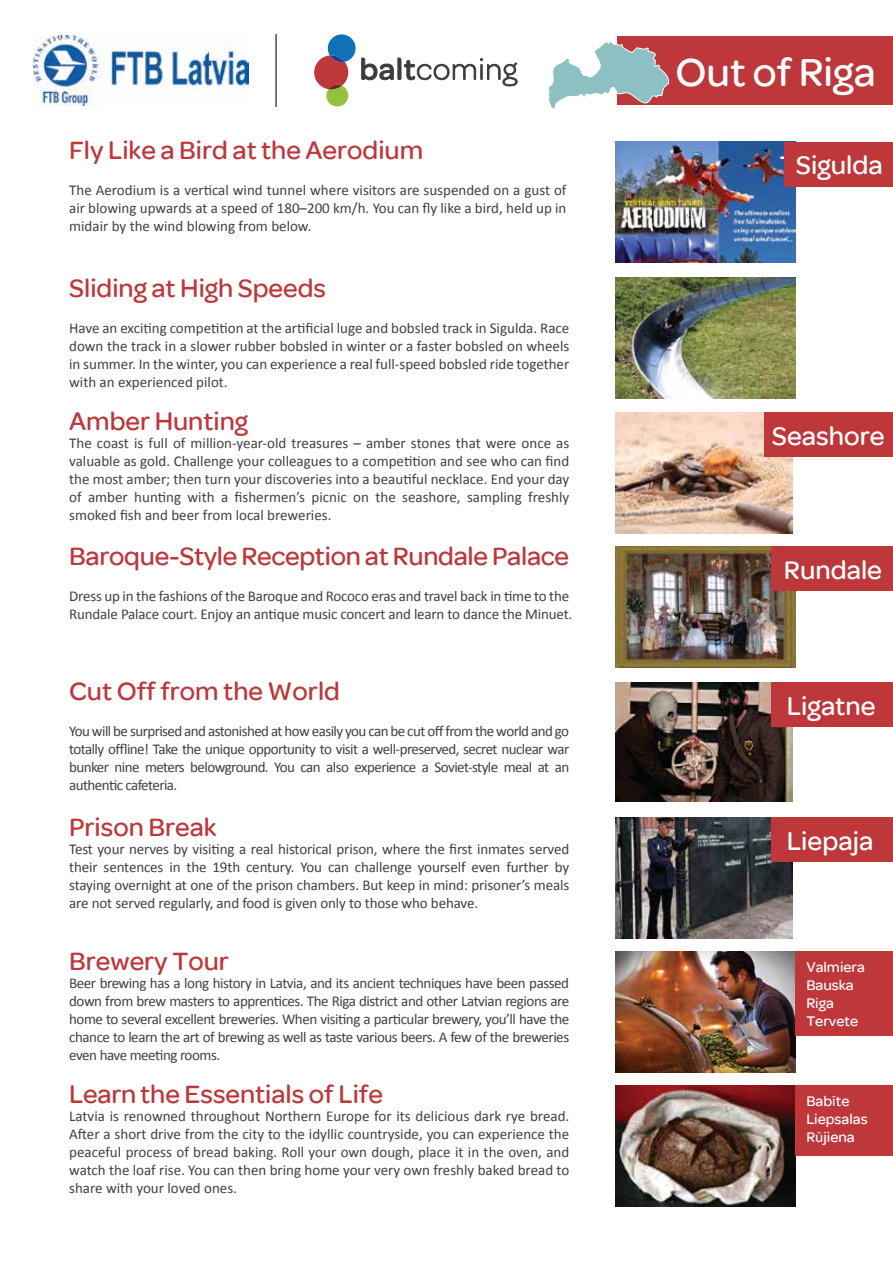
<style>
.page{position:relative;width:893px;height:1263px;background:#fff}
.page>*{position:absolute;margin:0;border:0;box-sizing:border-box;transform-origin:0 0}
.t1{font:500 42px "Omnes";color:#fff}
.t2{font:500 27.3px "Omnes";color:#fff}
.t3{font:500 27px "Omnes";color:#bd373b}
.t4{font:15px/18px "Calibri";letter-spacing:-.01em;color:#414042;text-align:justify}
.t5{font:500 15px/18px "Omnes";color:#fff}
.s1{font-family:"Myriad Pro";font-weight:400}
</style>
<div class="page">
<img style="left:616px;top:277px;width:180px;height:121px">
<svg style="left:314px;top:34px;width:204px;height:72px"></svg>
<hr style="left:275px;top:34px;width:2px;height:72px;background:#3c3c3b">
<img style="left:33px;top:35px;width:215px;height:71px">
<div style="left:617px;top:36px;width:276px;height:69px;background:#bd373b"></div>
<svg style="left:548px;top:41px;width:122px;height:67px"></svg>
<img style="left:616px;top:412px;width:177px;height:121px">
<img style="left:616px;top:142px;width:180px;height:121px">
<img style="left:616px;top:547px;width:180px;height:121px">
<img style="left:616px;top:682px;width:177px;height:119px">
<img style="left:616px;top:817px;width:177px;height:121px">
<img style="left:616px;top:951px;width:180px;height:121px">
<img style="left:616px;top:1085px;width:180px;height:121px">
<div style="left:784px;top:142px;width:109px;height:44px;background:#bd373b"></div>
<div style="left:764px;top:412px;width:129px;height:44px;background:#bd373b"></div>
<div style="left:772px;top:546px;width:121px;height:45px;background:#bd373b"></div>
<div style="left:772px;top:682px;width:121px;height:45px;background:#bd373b"></div>
<div style="left:772px;top:817px;width:121px;height:45px;background:#bd373b"></div>
<div style="left:796px;top:951px;width:97px;height:84px;background:#bd373b"></div>
<div style="left:796px;top:1085px;width:97px;height:70px;background:#bd373b"></div>
<h3 class="t3" style="left:69px;top:135px;width:356px">Fly Like a Bird at the Aerodium</h3>
<p class="t4" style="left:69px;top:180px;width:499px">The Aerodium is a vertical wind tunnel where visitors are suspended on a gust of air blowing upwards at a speed of 180–200 km/h. You can fly like a bird, held up in midair by the wind blowing from below.</p>
<h3 class="t3" style="left:69px;top:273px;width:258px">Sliding at High Speeds</h3>
<p class="t4" style="left:69px;top:318px;width:502px">Have an exciting competition at the artificial luge and bobsled track in Sigulda. Race down the track in a slower rubber bobsled in winter or a faster bobsled on wheels in summer. In the winter, you can experience a real full-speed bobsled ride together with an experienced pilot.</p>
<h3 class="t3" style="left:69px;top:406px;width:180px">Amber Hunting</h3>
<p class="t4" style="left:69px;top:433px;width:502px">The coast is full of million-year-old treasures – amber stones that were once as valuable as gold. Challenge your colleagues to a competition and see who can find the most amber; then turn your discoveries into a beautiful necklace. End your day of amber hunting with a fishermen’s picnic on the seashore, sampling freshly smoked fish and beer from local breweries.</p>
<h3 class="t3" style="left:69px;top:541px;width:501px">Baroque-Style Reception at Rundale Palace</h3>
<p class="t4" style="left:69px;top:586px;width:505px">Dress up in the fashions of the Baroque and Rococo eras and travel back in time to the<br>Rundale Palace court. Enjoy an antique music concert and learn to dance the Minuet.</p>
<h3 class="t3" style="left:69px;top:676px;width:272px">Cut Off from the World</h3>
<p class="t4" style="left:69px;top:722px;width:502px">You will be surprised and astonished at how easily you can be cut off from the world and go totally offline! Take the unique opportunity to visit a well-preserved, secret nuclear war bunker nine meters belowground. You can also experience a Soviet-style meal at an authentic cafeteria.</p>
<h3 class="t3" style="left:69px;top:812px;width:149px">Prison Break</h3>
<p class="t4" style="left:69px;top:839px;width:502px">Test your nerves by visiting a real historical prison, where the first inmates served their sentences in the 19th century. You can challenge yourself even further by staying overnight at one of the prison chambers. But keep in mind: prisoner’s meals are not served regularly, and food is given only to those who behave.</p>
<h3 class="t3" style="left:69px;top:945px;width:161px">Brewery Tour</h3>
<p class="t4" style="left:69px;top:973px;width:502px">Beer brewing has a long history in Latvia, and its ancient techniques have been passed down from brew masters to apprentices. The Riga district and other Latvian regions are home to several excellent breweries. When visiting a particular brewery, you’ll have the chance to learn the art of brewing as well as taste various beers. A few of the breweries even have meeting rooms.</p>
<h3 class="t3" style="left:69px;top:1079px;width:315px">Learn the Essentials of Life</h3>
<p class="t4" style="left:69px;top:1107px;width:502px">Latvia is renowned throughout Northern Europe for its delicious dark rye bread.<br>After a short drive from the city to the idyllic countryside, you can experience the peaceful process of bread baking. Roll your own dough, place it in the oven, and watch the loaf rise. You can then bring home your very own freshly baked bread to share with your loved ones.</p>
<h1 class="t1" style="left:719px;top:49px;width:116px">Trakai</h1>
<h1 class="t1" style="left:675px;top:49px;width:202px">Out of R ga</h1>
<h2 class="t2" style="left:780px;top:150px;width:76px">Trakai</h2>
<h2 class="t2" style="left:796px;top:150px;width:88px">Sigulda</h2>
<h2 class="t2" style="left:780px;top:420px;width:76px">Trakai</h2>
<h2 class="t2" style="left:772px;top:420px;width:114px">Seashore</h2>
<h2 class="t2" style="left:780px;top:555px;width:76px">Trakai</h2>
<h2 class="t2" style="left:784px;top:555px;width:100px">Rundale</h2>
<h2 class="t2" style="left:787px;top:690px;width:90px">Ligatne</h2>
<h2 class="t2" style="left:780px;top:690px;width:76px">Trakai</h2>
<h2 class="t2" style="left:787px;top:826px;width:88px">Liepaja</h2>
<h2 class="t2" style="left:780px;top:826px;width:76px">Trakai</h2>
<p class="t5" style="left:806px;top:958px;width:60px">Valmiera<br>Bauska<br>Riga<br>Tervete</p>
<p class="t5" style="left:806px;top:1092px;width:63px">Bab<span class="s1">ī</span>te<br>Liepsalas<br>R<span class="s1">ū</span>jiena</p>
</div>
